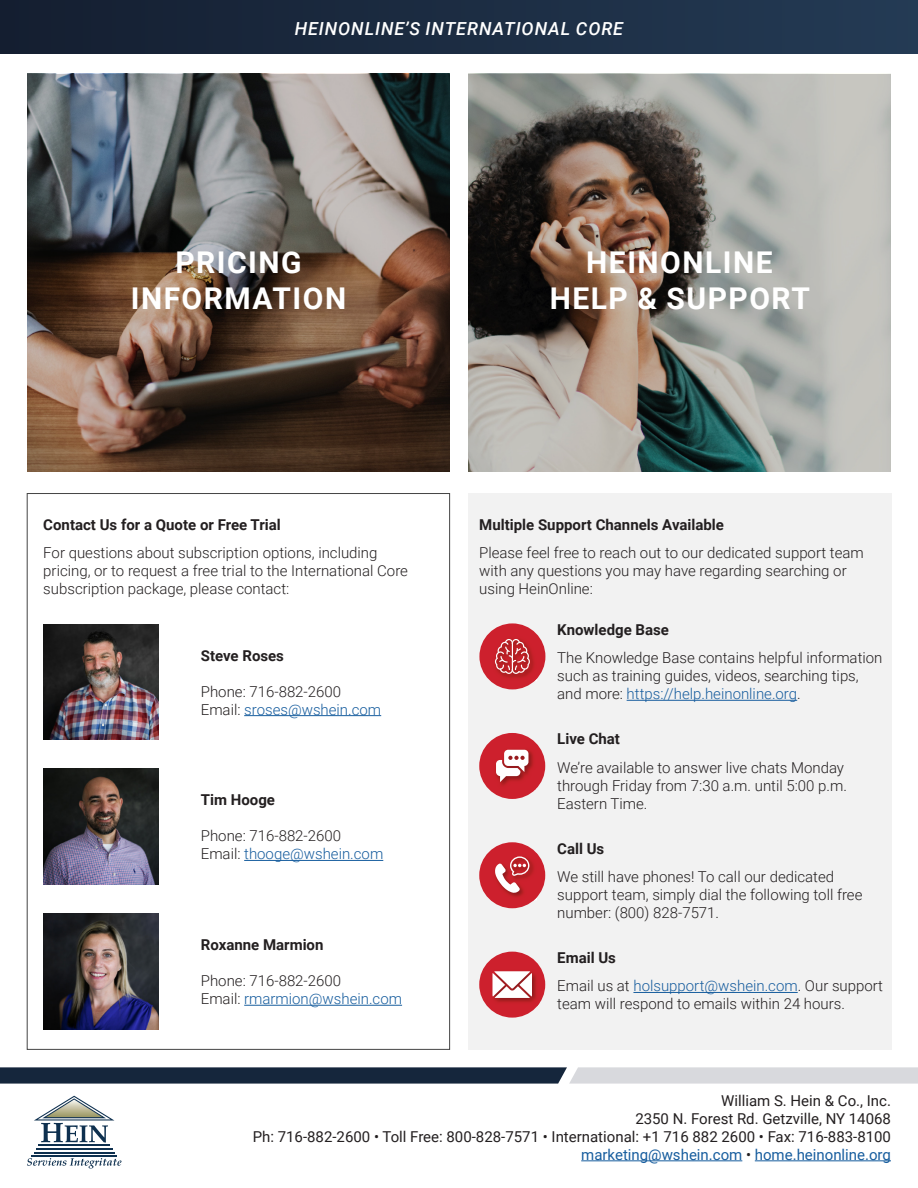
<style>
.page{position:relative;width:918px;height:1188px;background:#fff}
.page>*{position:absolute;margin:0;border:0;box-sizing:border-box;transform-origin:0 0}
.t1{font:700 30px "Roboto";letter-spacing:.05em;color:#fff}
.t2{font:italic 500 18px "Roboto";letter-spacing:.05em;color:#fff}
.t3{font:300 15px/18px "Roboto";color:#231f20}
.t4{font:15px "Roboto";color:#231f20}
.t5{font:700 15px "Roboto";color:#231f20}
.t6{font:300 15px "Roboto";color:#175d9e}
.t7{font:15px "Roboto";color:#175d9e}
.s1{color:#231f20}
.s2{color:#175d9e}
</style>
<div class="page">
<img style="left:27px;top:74px;width:423px;height:397px">
<svg style="left:468px;top:74px;width:423px;height:397px;background:#8d8a83"></svg>
<div style="left:0;top:0;width:918px;height:54px;background:linear-gradient(to right,#141e30,#243b55)"></div>
<svg style="left:0;top:1067px;width:918px;height:17px;background:#687280"></svg>
<hr style="left:38px;top:1145px;width:72px;height:1px;background:#0e304f">
<hr style="left:36px;top:1148px;width:76px;height:1px;background:#0e304f">
<hr style="left:34px;top:1152px;width:81px;height:1px;background:#0e304f">
<hr style="left:31px;top:1156px;width:86px;height:1px;background:#0e304f">
<svg style="left:34px;top:1096px;width:80px;height:47px"></svg>
<svg style="left:27px;top:1158px;width:95px;height:10px"></svg>
<hr style="left:581px;top:1160px;width:161px;height:1px;background:#175d9e">
<hr style="left:755px;top:1160px;width:136px;height:1px;background:#175d9e">
<div style="left:468px;top:493px;width:423px;height:557px;background:#f2f2f2"></div>
<div style="left:479px;top:733px;width:66px;height:66px;background:#cd202d;border-radius:50%"></div>
<img style="left:500px;top:749px;width:36px;height:41px">
<svg style="left:496px;top:750px;width:32px;height:32px"></svg>
<hr style="left:633px;top:992px;width:165px;height:1px;background:#175d9e">
<div style="left:479px;top:952px;width:66px;height:66px;background:#cd202d;border-radius:50%"></div>
<img style="left:493px;top:972px;width:46px;height:33px">
<svg style="left:492px;top:971px;width:40px;height:27px"></svg>
<div style="left:479px;top:842px;width:66px;height:66px;background:#cd202d;border-radius:50%"></div>
<svg style="left:495px;top:856px;width:42px;height:44px"></svg>
<hr style="left:627px;top:700px;width:170px;height:1px;background:#175d9e">
<div style="left:479px;top:623px;width:66px;height:66px;background:#cd202d;border-radius:50%"></div>
<svg style="left:495px;top:639px;width:42px;height:42px"></svg>
<hr style="left:244px;top:860px;width:139px;height:1px;background:#175d9e">
<hr style="left:244px;top:715px;width:137px;height:1px;background:#175d9e">
<hr style="left:244px;top:1005px;width:158px;height:1px;background:#175d9e">
<img style="left:43px;top:914px;width:116px;height:115px">
<img style="left:43px;top:769px;width:116px;height:116px">
<img style="left:43px;top:624px;width:116px;height:116px">
<p class="t2" style="left:295px;top:15px;width:330px">HEINONLINE’S INTERNATIONAL CORE</p>
<p class="t1" style="left:175px;top:242px;width:128px">PRICING</p>
<p class="t1" style="left:131px;top:278px;width:217px">INFORMATION</p>
<p class="t1" style="left:586px;top:242px;width:188px">HEINONLINE</p>
<p class="t1" style="left:550px;top:278px;width:262px">HELP &amp; SUPPORT</p>
<p class="t5" style="left:43px;top:514px;width:239px">Contact Us for a Quote or Free Trial</p>
<p class="t3" style="left:43px;top:543px;width:366px">For questions about subscription options, including pricing, or to request a free trial to the International Core subscription package, please contact:</p>
<p class="t5" style="left:201px;top:645px;width:85px">Steve Roses</p>
<p class="t3" style="left:201px;top:682px;width:142px">Phone: 716-882-2600</p>
<p class="t6" style="left:201px;top:699px;width:182px"><span class="s1">Email:</span> sroses@wshein.com</p>
<p class="t5" style="left:201px;top:789px;width:76px">Tim Hooge</p>
<p class="t3" style="left:201px;top:826px;width:142px">Phone: 716-882-2600</p>
<p class="t6" style="left:201px;top:843px;width:184px"><span class="s1">Email:</span> thooge@wshein.com</p>
<p class="t5" style="left:201px;top:934px;width:124px">Roxanne Marmion</p>
<p class="t3" style="left:201px;top:971px;width:142px">Phone: 716-882-2600</p>
<p class="t6" style="left:201px;top:988px;width:203px"><span class="s1">Email:</span> rmarmion@wshein.com</p>
<p class="t5" style="left:479px;top:514px;width:246px">Multiple Support Channels Available</p>
<p class="t3" style="left:479px;top:543px;width:386px">Please feel free to reach out to our dedicated support team with any questions you may have regarding searching or using HeinOnline:</p>
<p class="t5" style="left:557px;top:619px;width:113px">Knowledge Base</p>
<p class="t3" style="left:557px;top:648px;width:327px">The Knowledge Base contains helpful information such as training guides, videos, searching tips, and more: <span class="s2">https://help.heinonline.org</span>.</p>
<p class="t5" style="left:557px;top:728px;width:64px">Live Chat</p>
<p class="t3" style="left:557px;top:758px;width:291px">We’re available to answer live chats Monday through Friday from 7:30 a.m. until 5:00 p.m.<br>Eastern Time.</p>
<p class="t5" style="left:557px;top:838px;width:49px">Call Us</p>
<p class="t3" style="left:557px;top:867px;width:307px">We still have phones! To call our dedicated support team, simply dial the following toll free number: (800) 828-7571.</p>
<p class="t5" style="left:557px;top:947px;width:60px">Email Us</p>
<p class="t3" style="left:557px;top:976px;width:327px">Email us at <span class="s2">holsupport@wshein.com</span>. Our support team will respond to emails within 24 hours.</p>
<p class="t4" style="left:721px;top:1090px;width:171px">William S. Hein &amp; Co., Inc.</p>
<p class="t4" style="left:635px;top:1108px;width:257px">2350 N. Forest Rd. Getzville, NY 14068</p>
<p class="t4" style="left:253px;top:1126px;width:640px">Ph: 716-882-2600 • Toll Free: 800-828-7571 • International: +1 716 882 2600 • Fax: 716-883-8100</p>
<p class="t7" style="left:581px;top:1144px;width:311px">marketing@wshein.com <span class="s1">•</span> home.heinonline.org</p>
</div>
